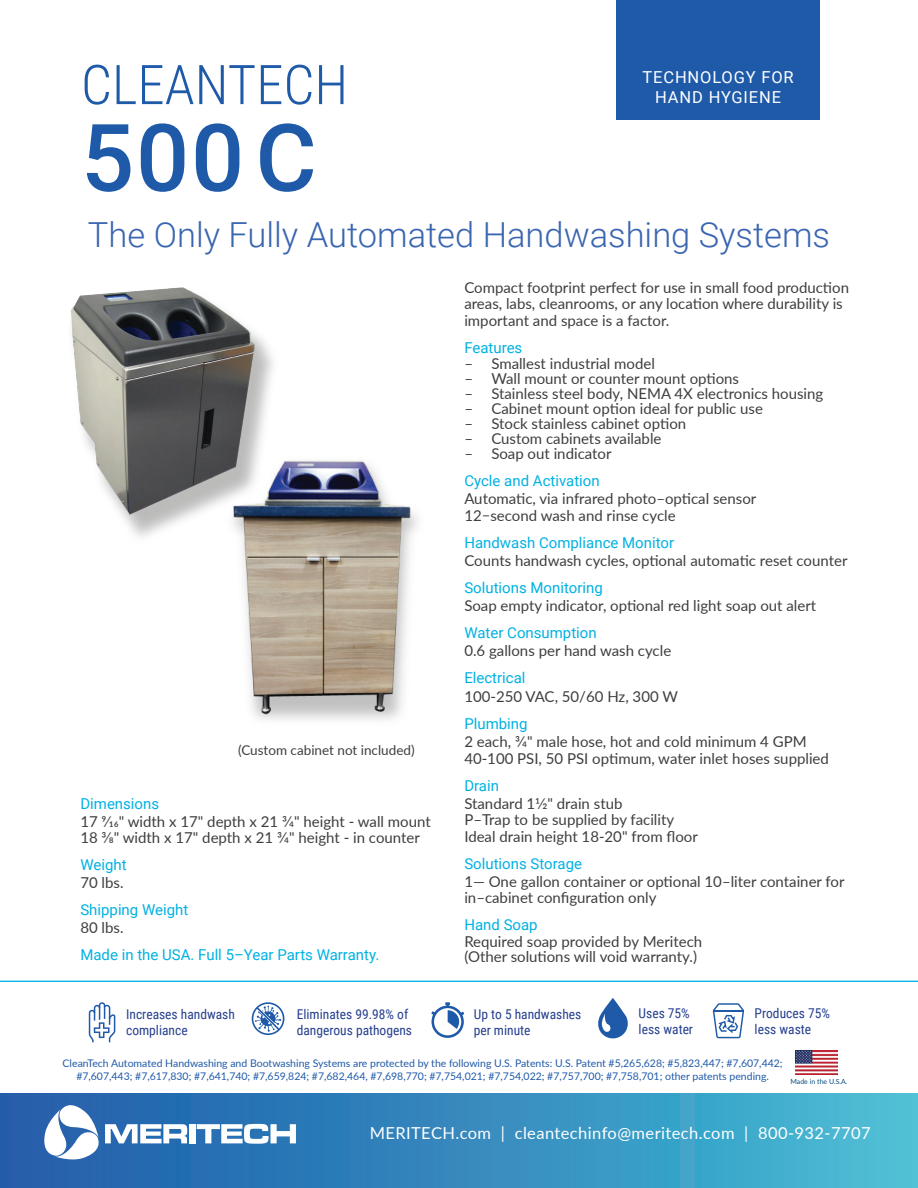
<style>
.page{position:relative;width:918px;height:1188px;background:#fff}
.page>*{position:absolute;margin:0;border:0;box-sizing:border-box;transform-origin:0 0}
.t1{font:500 93.6px "Roboto";color:#1f5aa9}
.CleanTech2{font:300 54.75px "Roboto Condensed";color:#1f5aa9}
.t2{font:300 34.5px "Roboto";color:#3a65b0}
.t3{font:16.5px "Lato";letter-spacing:.025em;color:#fff}
.t4{font:16.5px/19.8px "Roboto";letter-spacing:.05em;color:#fff;text-align:center}
.Body{font:15px/16.5px "Lato";color:#3e3e3f}
.SubHead{font:15px "Roboto";color:#00b1e3}
.t5{font:13.5px/16.2px "Roboto Condensed";color:#253f8e}
.t6{font:13.5px "Lato";color:#3e3e3f}
.t7{font:10.5px/12.6px "Lato";color:#1f5aa9;text-align:center}
.t8{font:7.05px "Lato";color:#004b7e}
.s1{font-style:inherit}
</style>
<div class="page">
<div style="left:0;top:1093px;width:918px;height:95px;background:linear-gradient(to right,#2058a8,#49bed5)"></div>
<svg style="left:44px;top:1105px;width:143px;height:54px"></svg>
<div style="left:189px;top:1124px;width:6px;height:19px;background:#fff"></div>
<svg style="left:197px;top:1124px;width:99px;height:20px"></svg>
<div style="left:617px;top:0;width:203px;height:120px;background:#1f5aa9"></div>
<svg style="left:252px;top:1002px;width:32px;height:33px"></svg>
<svg style="left:431px;top:1002px;width:33px;height:36px"></svg>
<svg style="left:598px;top:998px;width:30px;height:40px"></svg>
<svg style="left:89px;top:1002px;width:26px;height:40px"></svg>
<svg style="left:713px;top:1003px;width:31px;height:35px"></svg>
<img style="left:796px;top:1051px;width:41px;height:23px">
<img style="left:71px;top:287px;width:202px;height:250px">
<img style="left:225px;top:453px;width:193px;height:267px">
<hr style="left:0;top:981px;width:918px;height:1px;background:#00b1e3">
<p class="CleanTech2" style="left:81px;top:46px;width:269px">CLEANTECH</p>
<p class="t1" style="left:81px;top:92px;width:237px">500C</p>
<p class="t4" style="left:643px;top:67px;width:153px">TECHNOLOGY FOR<br>HAND HYGIENE</p>
<h3 class="t2" style="left:88px;top:211px;width:744px">The Only Fully Automated Handwashing Systems</h3>
<p class="t6" style="left:238px;top:741px;width:178px">(Custom cabinet not included)</p>
<p class="SubHead" style="left:80px;top:793px;width:80px">Dimensions</p>
<p class="Body" style="left:80px;top:812px;width:352px">17 9/16" width x 17" depth x 21 3/4" height - wall mount</p>
<p class="Body" style="left:80px;top:829px;width:341px">18 3/8" width x 17" depth x 21 3/4" height - in counter</p>
<p class="SubHead" style="left:80px;top:854px;width:48px">Weight</p>
<p class="Body" style="left:80px;top:874px;width:45px">70 lbs.</p>
<p class="SubHead" style="left:80px;top:899px;width:109px">Shipping Weight</p>
<p class="Body" style="left:80px;top:919px;width:45px">80 lbs.</p>
<p class="SubHead" style="left:80px;top:944px;width:300px">Made in the USA. Full 5–Year Parts Warranty.</p>
<p class="Body" style="left:464px;top:278px;width:386px">Compact footprint perfect for use in small food production areas, labs, cleanrooms, or any location where durability is important and space is a factor.</p>
<p class="SubHead" style="left:464px;top:337px;width:60px">Features</p>
<p class="Body" style="left:464px;top:355px;width:192px">– Smallest industrial model</p>
<p class="Body" style="left:464px;top:370px;width:276px">– Wall mount or counter mount options</p>
<p class="Body" style="left:464px;top:385px;width:361px">– Stainless steel body, NEMA 4X electronics housing</p>
<p class="Body" style="left:464px;top:400px;width:300px">– Cabinet mount option ideal for public use</p>
<p class="Body" style="left:464px;top:415px;width:223px">– Stock stainless cabinet option</p>
<p class="Body" style="left:464px;top:430px;width:199px">– Custom cabinets available</p>
<p class="Body" style="left:464px;top:445px;width:149px">– Soap out indicator</p>
<p class="SubHead" style="left:464px;top:470px;width:137px">Cycle and Activation</p>
<p class="Body" style="left:464px;top:490px;width:293px">Automatic, via infrared photo–optical sensor</p>
<p class="Body" style="left:464px;top:506px;width:213px">12–second wash and rinse cycle</p>
<p class="SubHead" style="left:464px;top:532px;width:211px">Handwash Compliance Monitor</p>
<p class="Body" style="left:464px;top:551px;width:385px">Counts handwash cycles, optional automatic reset counter</p>
<p class="SubHead" style="left:464px;top:577px;width:140px">Solutions Monitoring</p>
<p class="Body" style="left:464px;top:596px;width:353px">Soap empty indicator, optional red light soap out alert</p>
<p class="SubHead" style="left:464px;top:622px;width:134px">Water Consumption</p>
<p class="Body" style="left:464px;top:641px;width:208px">0.6 gallons per hand wash cycle</p>
<p class="SubHead" style="left:464px;top:667px;width:63px">Electrical</p>
<p class="Body" style="left:464px;top:688px;width:215px">100-250 VAC, 50/60 Hz, 300 W</p>
<p class="SubHead" style="left:464px;top:713px;width:65px">Plumbing</p>
<p class="Body" style="left:464px;top:733px;width:344px">2 each, 3/4" male hose, hot and cold minimum 4 GPM</p>
<p class="Body" style="left:464px;top:749px;width:366px">40-100 PSI, 50 PSI optimum, water inlet hoses supplied</p>
<p class="SubHead" style="left:464px;top:775px;width:36px">Drain</p>
<p class="Body" style="left:464px;top:794px;width:160px">Standard 1<span class="s1">1/2</span>" drain stub</p>
<p class="Body" style="left:464px;top:811px;width:211px">P–Trap to be supplied by facility</p>
<p class="Body" style="left:464px;top:827px;width:235px">Ideal drain height 18-20" from floor</p>
<p class="SubHead" style="left:464px;top:853px;width:119px">Solutions Storage</p>
<p class="Body" style="left:464px;top:872px;width:382px">1— One gallon container or optional 10–liter container for in–cabinet configuration only</p>
<p class="SubHead" style="left:464px;top:914px;width:75px">Hand Soap</p>
<p class="Body" style="left:464px;top:933px;width:239px;line-height:15px">Required soap provided by Meritech (Other solutions will void warranty.)</p>
<p class="t5" style="left:126px;top:1005px;width:110px">Increases handwash compliance</p>
<p class="t5" style="left:755px;top:1005px;width:77px">Produces 75% less waste</p>
<p class="t5" style="left:297px;top:1005px;width:117px">Eliminates 99.98% of dangerous pathogens</p>
<p class="t5" style="left:474px;top:1005px;width:109px">Up to 5 handwashes per minute</p>
<p class="t5" style="left:639px;top:1005px;width:56px">Uses 75% less water</p>
<p class="t7" style="left:63px;top:1057px;width:722px">CleanTech Automated Handwashing and Bootwashing Systems are protected by the following U.S. Patents: U.S. Patent #5,265,628; #5,823,447; #7,607,442; #7,607,443; #7,617,830; #7,641,740; #7,659,824; #7,682,464, #7,698,770; #7,754,021; #7,754,022; #7,757,700; #7,758,701; other patents pending.</p>
<p class="t8" style="left:791px;top:1076px;width:59px">Made in the U.S.A.</p>
<p class="t3" style="left:370px;top:1121px;width:502px">MERITECH.com | cleantechinfo@meritech.com | 800-932-7707</p>
</div>
